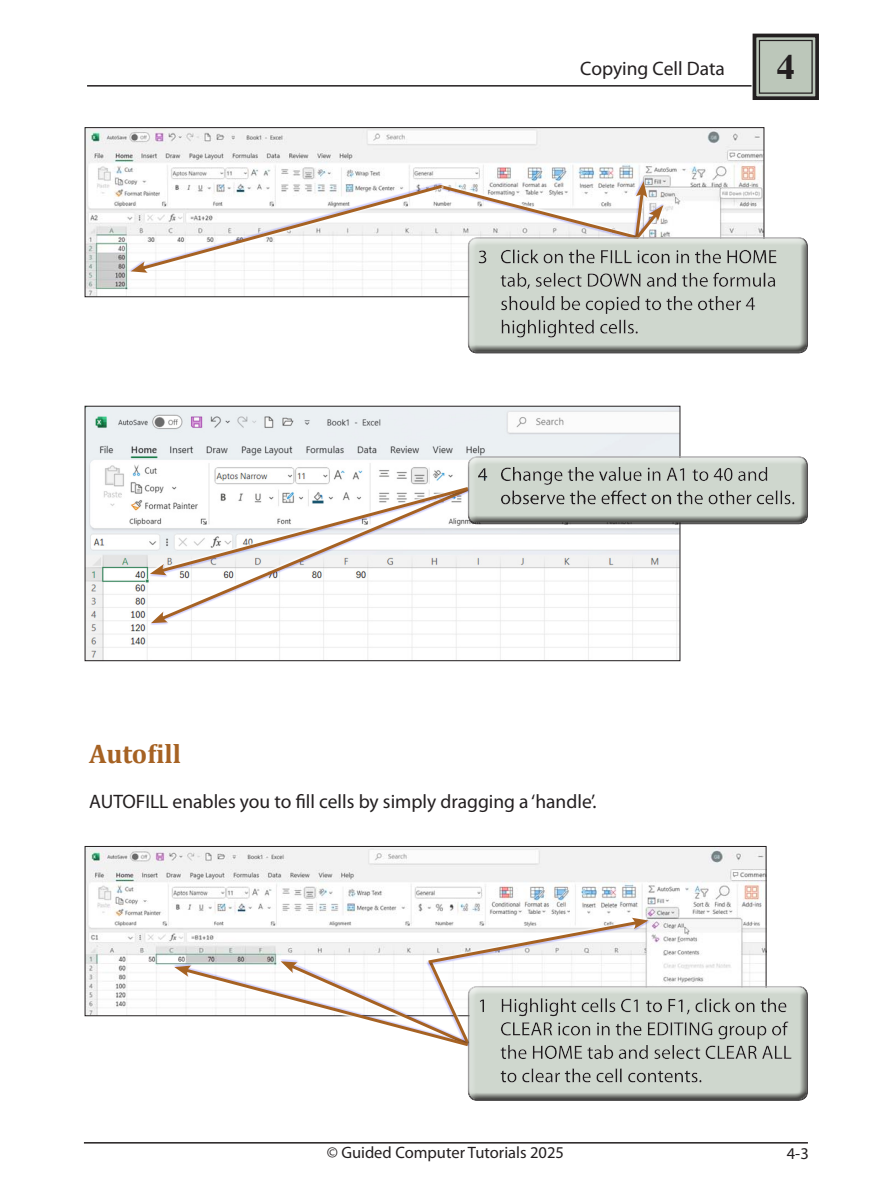
<style>
.page{position:relative;width:893px;height:1191px;background:#fff}
.page>*{position:absolute;margin:0;border:0;box-sizing:border-box;transform-origin:0 0}
.Index_section{font:700 36px "Times";color:#231f20}
.Sub-Head{font:700 27px "Cambria";color:#a66223}
.Paragraph{font:19.5px "Myriad Pro";color:#231f20}
.Body{font:19.5px "Myriad Pro";color:#231f20}
.Body-2{font:16.5px "Myriad Pro";color:#231f20}
</style>
<div class="page">
<hr style="left:84px;top:1142px;width:724px;height:1px;background:#231f20">
<hr style="left:87px;top:85px;width:665px;height:2px;background:#231f20">
<svg style="left:751px;top:33px;width:68px;height:67px;background:#9ba299"></svg>
<div style="left:759px;top:40px;width:54px;height:54px;border:1px solid #231f20"></div>
<img style="left:87px;top:129px;width:675px;height:166px">
<img style="left:87px;top:408px;width:591px;height:251px">
<div style="left:85px;top:406px;width:595px;height:255px;border:1px solid #231f20"></div>
<div style="left:149px;top:488px;width:321px;height:137px;background:#00f;opacity:.18"></div>
<svg style="left:157px;top:575px;width:315px;height:48px"></svg>
<svg style="left:151px;top:611px;width:17px;height:12px"></svg>
<div style="left:148px;top:487px;width:323px;height:90px;background:#00f;opacity:.18"></div>
<img style="left:87px;top:848px;width:677px;height:166px">
<svg style="left:150px;top:456px;width:531px;height:119px"></svg>
<div style="left:468px;top:455px;width:349px;height:72px;background:#231f20;opacity:.75"></div>
<div style="left:427px;top:915px;width:223px;height:49px;background:#fff"></div>
<svg style="left:174px;top:917px;width:593px;height:175px"></svg>
<div style="left:468px;top:985px;width:346px;height:118px;background:#231f20;opacity:.75"></div>
<div style="left:632px;top:179px;width:14px;height:60px;background:#00f;opacity:.18"></div>
<svg style="left:131px;top:181px;width:634px;height:164px"></svg>
<div style="left:468px;top:238px;width:340px;height:118px;background:#231f20;opacity:.75"></div>
<p class="Body" style="left:580px;top:57px;width:146px">Copying Cell Data</p>
<p class="Index_section" style="left:777px;top:33px;width:19px">4</p>
<p class="Sub-Head" style="left:89px;top:735px;width:93px">Autofill</p>
<p class="Paragraph" style="left:89px;top:789px;width:509px">AUTOFILL enables you to fill cells by simply dragging a ‘handle’.</p>
<p class="Body-2" style="left:327px;top:1142px;width:239px">© Guided Computer Tutorials 2025</p>
<p class="Body-2" style="left:787px;top:1143px;width:23px">4-3</p>
</div>
